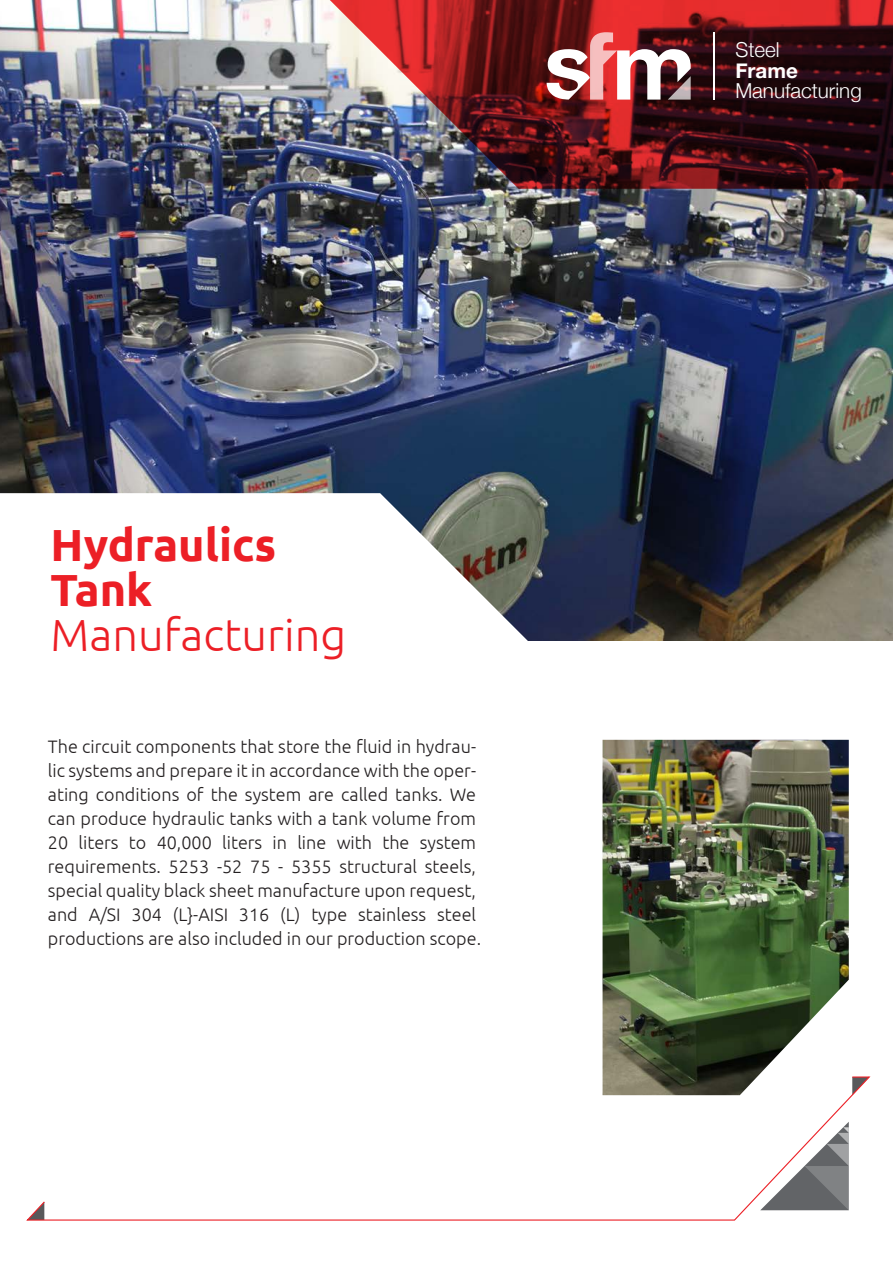
<style>
.page{position:relative;width:893px;height:1263px;background:#fff}
.page>*{position:absolute;margin:0;border:0;box-sizing:border-box;transform-origin:0 0}
.t1{font:700 45px/45px "Ubuntu";color:#ec1f26}
.t2{font:300 45px "Ubuntu";color:#ec1f26}
.t3{font:300 20.55px "Helvetica Neue";color:#fff}
.t4{font:700 20.55px "Helvetica Neue";color:#fff}
.t5{font:300 18px/24px "Ubuntu";color:#231f20}
</style>
<div class="page">
<svg style="left:26px;top:1076px;width:845px;height:145px"></svg>
<svg style="left:760px;top:1122px;width:89px;height:88px"></svg>
<img style="left:0;top:0;width:893px;height:641px">
<img style="left:309px;top:0;width:584px;height:189px">
<svg style="left:0;top:493px;width:566px;height:148px"></svg>
<hr style="left:713px;top:32px;width:2px;height:68px;background:#fff">
<svg style="left:547px;top:32px;width:144px;height:68px"></svg>
<img style="left:603px;top:740px;width:246px;height:355px">
<h1 class="t1" style="left:51px;top:521px;width:227px">Hydraulics<br>Tank</h1>
<h1 class="t2" style="left:51px;top:607px;width:297px">Manufacturing</h1>
<p class="t5" style="left:48px;top:734px;width:435px">The circuit components that store the fluid in hydrau&shy;lic systems and prepare it in accordance with the oper&shy;ating conditions of the system are called tanks. We can produce hydraulic tanks with a tank volume from 20 liters to 40,000 liters in line with the system requirements. 5253 -52 75 - 5355 structural steels, special quality black sheet manufacture upon request, and A/SI 304 (L}-AISI 316 (L) type stainless steel productions are also included in our production scope.</p>
<p class="t3" style="left:735px;top:33px;width:46px">Steel</p>
<p class="t4" style="left:735px;top:54px;width:64px">Frame</p>
<p class="t3" style="left:735px;top:74px;width:128px">Manufacturing</p>
</div>
